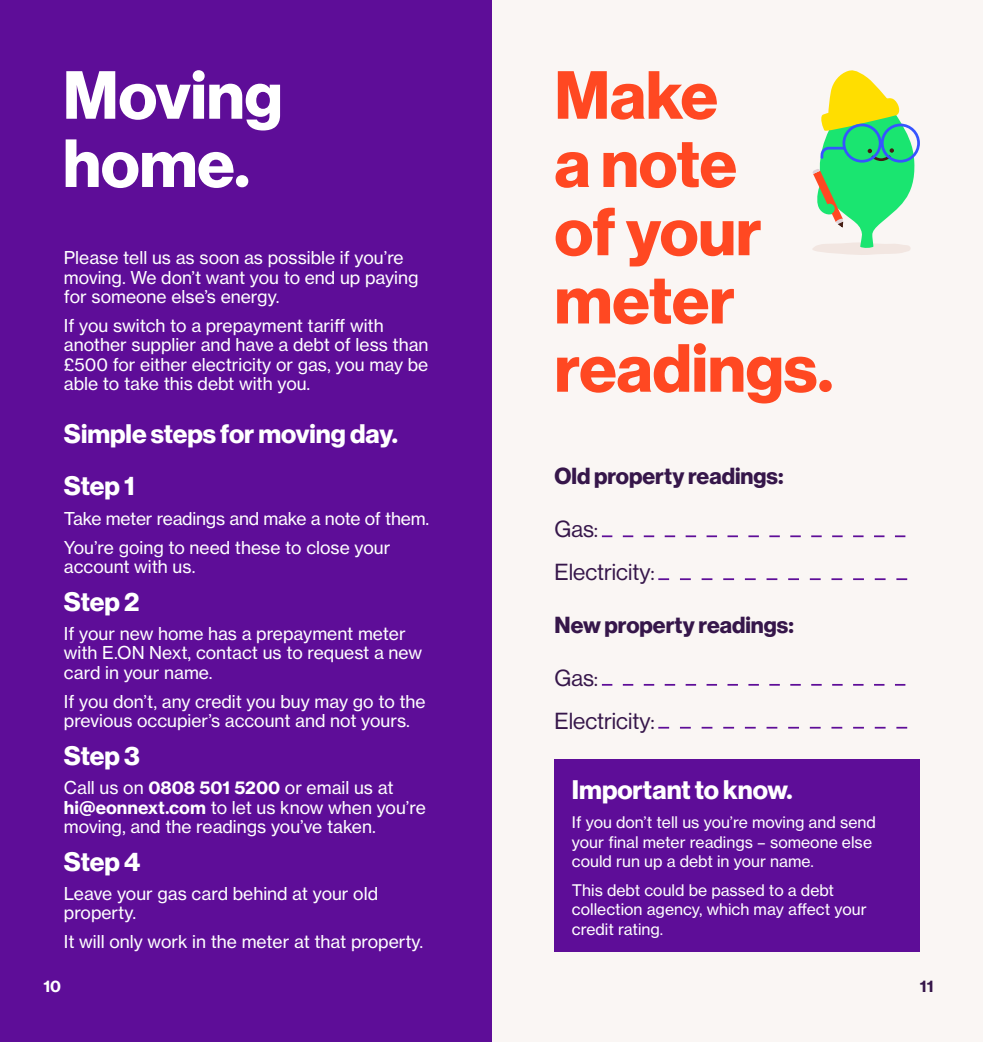
<style>
.page{position:relative;width:983px;height:1042px;background:#fff}
.page>*{position:absolute;margin:0;border:0;box-sizing:border-box;transform-origin:0 0}
.t1{font:700 66.5px/68.2px "Haas Grot Disp R 75";color:#ff4822}
.t2{font:700 66.5px/68.2px "Haas Grot Disp R 75";color:#fff}
.t3{font:700 26.25px/52.9px "Haas Grot Disp R 75";color:#fff}
.t4{font:700 22.75px "Haas Grot Disp R 75";color:#36164a}
.t5{font:22.75px/42.9px "Haas Grot Disp R 55 Roman";color:#36164a}
.t6{font:17.5px/19.2px "Haas Grot Text R 55 Roman";color:#fff}
.t7{font:15.75px/19.2px "Haas Grot Text R 55 Roman";color:#fff}
.t8{font:700 15.75px "Haas Grot Text R 75";color:#fff}
.t9{font:700 15.75px "Haas Grot Text R 75";color:#36164a}
.s1{font-family:"Haas Grot Text R 75";font-weight:700}
</style>
<div class="page">
<div style="left:0;top:0;width:982px;height:1042px;background:#faf6f4"></div>
<div style="left:0;top:0;width:491px;height:1042px;background:#5e0d98"></div>
<svg style="left:601px;top:535px;width:304px;height:2px"></svg>
<svg style="left:658px;top:578px;width:248px;height:2px"></svg>
<svg style="left:601px;top:684px;width:304px;height:2px"></svg>
<svg style="left:658px;top:727px;width:248px;height:1px"></svg>
<svg style="left:812px;top:70px;width:108px;height:185px"></svg>
<div style="left:824px;top:204px;width:10px;height:10px;background:#1ae570;border-radius:50%"></div>
<div style="left:554px;top:760px;width:365px;height:192px;background:#5e0d98"></div>
<h1 class="t2" style="left:63px;top:62px;width:221px">Moving home.</h1>
<h1 class="t1" style="left:554px;top:62px;width:280px">Make<br>a note<br>of your meter readings.</h1>
<p class="t6" style="left:64px;top:248px;width:356px">Please tell us as soon as possible if you’re moving. We don’t want you to end up paying for someone else’s energy.</p>
<p class="t6" style="left:64px;top:316px;width:366px">If you switch to a prepayment tariff with another supplier and have a debt of less than £500 for either electricity or gas, you may be able to take this debt with you.</p>
<h2 class="t3" style="left:64px;top:407px;width:335px">Simple steps for moving day.<br>Step 1</h2>
<p class="t6" style="left:64px;top:503px;width:366px;line-height:29.2px">Take meter readings and make a note of them.<br>You’re going to need these to close your</p>
<p class="t6" style="left:64px;top:557px;width:133px">account with us.</p>
<h2 class="t3" style="left:64px;top:576px;width:77px">Step 2</h2>
<p class="t6" style="left:64px;top:624px;width:360px">If your new home has a prepayment meter with E.ON Next, contact us to request a new card in your name.</p>
<p class="t6" style="left:64px;top:692px;width:363px">If you don’t, any credit you buy may go to the previous occupier’s account and not yours.</p>
<h2 class="t3" style="left:64px;top:730px;width:77px">Step 3</h2>
<p class="t6" style="left:64px;top:778px;width:363px">Call us on <span class="s1">0808 501 5200</span> or email us at <span class="s1">hi@eonnext.com</span> to let us know when you’re moving, and the readings you’ve taken.</p>
<h2 class="t3" style="left:64px;top:835px;width:78px">Step 4</h2>
<p class="t6" style="left:64px;top:884px;width:315px">Leave your gas card behind at your old property.</p>
<p class="t6" style="left:64px;top:932px;width:361px">It will only work in the meter at that property.</p>
<h3 class="t4" style="left:554px;top:463px;width:230px">Old property readings:</h3>
<h3 class="t5" style="left:554px;top:507px;width:102px">Gas:<br>Electricity:</h3>
<h3 class="t4" style="left:554px;top:611px;width:241px">New property readings:</h3>
<h3 class="t5" style="left:554px;top:656px;width:102px">Gas:<br>Electricity:</h3>
<h2 class="t3" style="left:571px;top:764px;width:222px">Important to know.</h2>
<p class="t7" style="left:571px;top:813px;width:305px">If you don’t tell us you’re moving and send your final meter readings – someone else could run up a debt in your name.</p>
<p class="t7" style="left:571px;top:880px;width:296px">This debt could be passed to a debt collection agency, which may affect your credit rating.</p>
<p class="t8" style="left:43px;top:976px;width:19px">10</p>
<p class="t9" style="left:919px;top:976px;width:15px">11</p>
</div>
